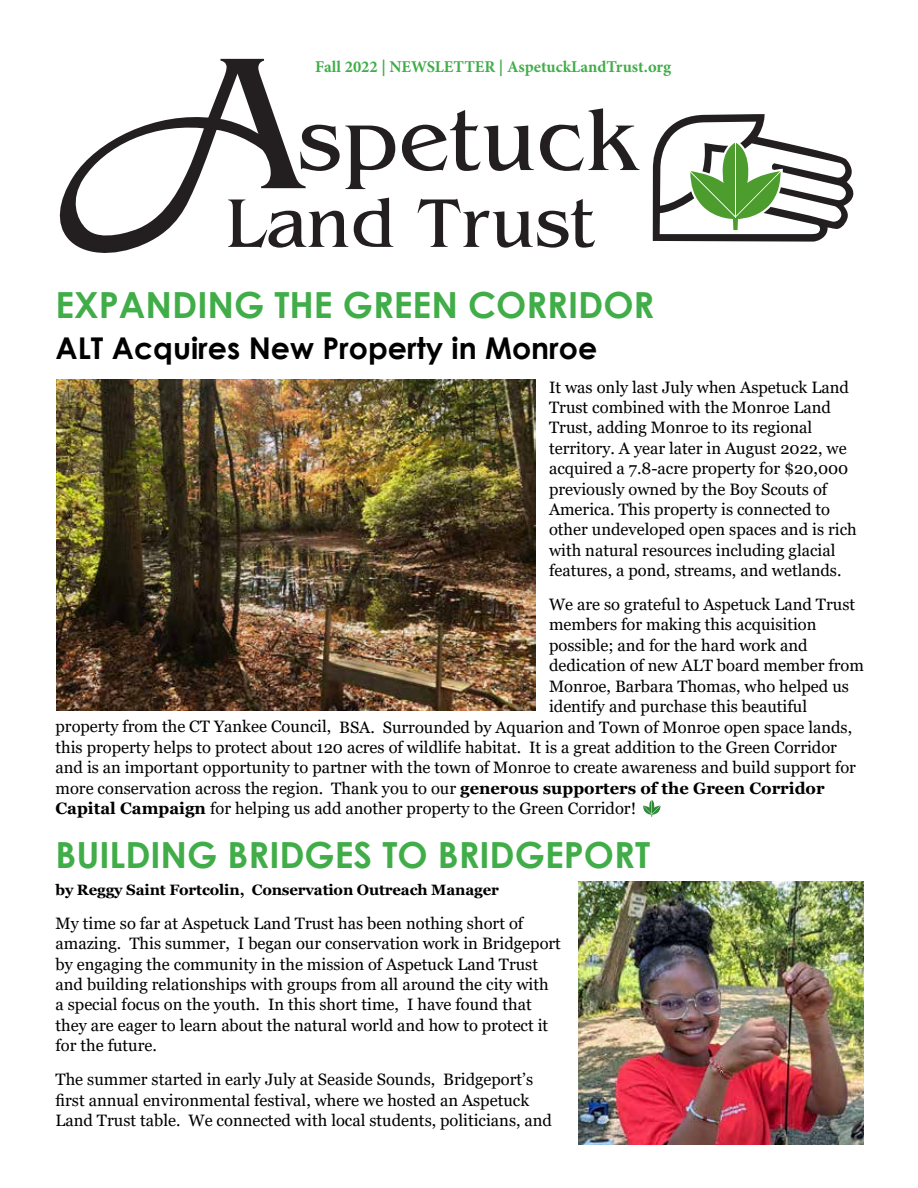
<style>
.page{position:relative;width:918px;height:1188px;background:#fff}
.page>*{position:absolute;margin:0;border:0;box-sizing:border-box;transform-origin:0 0}
.t1{font:700 36px "Century Gothic";color:#41ad49}
.t2{font:700 30px "Century Gothic";color:#000}
.t3{font:16.5px/20.4px "Georgia";color:#000}
.t4{font:700 16.5px "Minion Pro";color:#41ad49}
.t5{font:700 15px "Georgia";letter-spacing:-.01em;color:#000}
.s1{font-weight:700}
</style>
<div class="page">
<svg style="left:402px;top:110px;width:132px;height:61px"></svg>
<svg style="left:540px;top:108px;width:99px;height:63px"></svg>
<svg style="left:59px;top:59px;width:336px;height:194px"></svg>
<svg style="left:418px;top:199px;width:177px;height:49px"></svg>
<svg style="left:643px;top:800px;width:18px;height:17px"></svg>
<img style="left:56px;top:380px;width:480px;height:331px">
<svg style="left:653px;top:114px;width:201px;height:128px"></svg>
<hr style="left:735px;top:142px;width:1px;height:76px;background:#fff">
<img style="left:579px;top:881px;width:285px;height:264px">
<p class="t4" style="left:315px;top:55px;width:358px">Fall 2022 | NEWSLETTER | AspetuckLandTrust.org</p>
<h1 class="t1" style="left:56px;top:278px;width:601px">EXPANDING THE GREEN CORRIDOR</h1>
<h2 class="t2" style="left:56px;top:325px;width:543px">ALT Acquires New Property in Monroe</h2>
<p class="t3" style="left:549px;top:377px;width:309px">It was only last July when Aspetuck Land Trust combined with the Monroe Land Trust, adding Monroe to its regional territory. A year later in August 2022, we acquired a 7.8-acre property for $20,000 previously owned by the Boy Scouts of America. This property is connected to other undeveloped open spaces and is rich with natural resources including glacial features, a pond, streams, and wetlands.</p>
<p class="t3" style="left:549px;top:595px;width:308px">We are so grateful to Aspetuck Land Trust</p>
<p class="t3" style="left:549px;top:615px;width:269px">members for making this acquisition</p>
<p class="t3" style="left:549px;top:635px;width:260px">possible; and for the hard work and</p>
<p class="t3" style="left:549px;top:656px;width:316px">dedication of new ALT board member from</p>
<p class="t3" style="left:549px;top:676px;width:301px">Monroe, Barbara Thomas, who helped us</p>
<p class="t3" style="left:549px;top:697px;width:260px">identify and purchase this beautiful</p>
<p class="t3" style="left:55px;top:717px;width:798px">property from the CT Yankee Council, BSA. Surrounded by Aquarion and Town of Monroe open space lands,</p>
<p class="t3" style="left:56px;top:737px;width:783px">this property helps to protect about 120 acres of wildlife habitat. It is a great addition to the Green Corridor</p>
<p class="t3" style="left:55px;top:758px;width:802px">and is an important opportunity to partner with the town of Monroe to create awareness and build support for</p>
<p class="t3" style="left:55px;top:778px;width:771px">more conservation across the region. Thank you to our <span class="s1">generous supporters of the Green Corridor</span></p>
<p class="t3" style="left:56px;top:799px;width:582px"><span class="s1">Capital Campaign</span> for helping us add another property to the Green Corridor!</p>
<h1 class="t1" style="left:56px;top:827px;width:596px">BUILDING BRIDGES TO BRIDGEPORT</h1>
<p class="t5" style="left:56px;top:880px;width:445px">by Reggy Saint Fortcolin, Conservation Outreach Manager</p>
<p class="t3" style="left:55px;top:913px;width:507px">My time so far at Aspetuck Land Trust has been nothing short of amazing. This summer, I began our conservation work in Bridgeport by engaging the community in the mission of Aspetuck Land Trust and building relationships with groups from all around the city with a special focus on the youth. In this short time, I have found that they are eager to learn about the natural world and how to protect it for the future.</p>
<p class="t3" style="left:55px;top:1070px;width:498px">The summer started in early July at Seaside Sounds, Bridgeport’s first annual environmental festival, where we hosted an Aspetuck<br>Land Trust table. We connected with local students, politicians, and</p>
</div>
